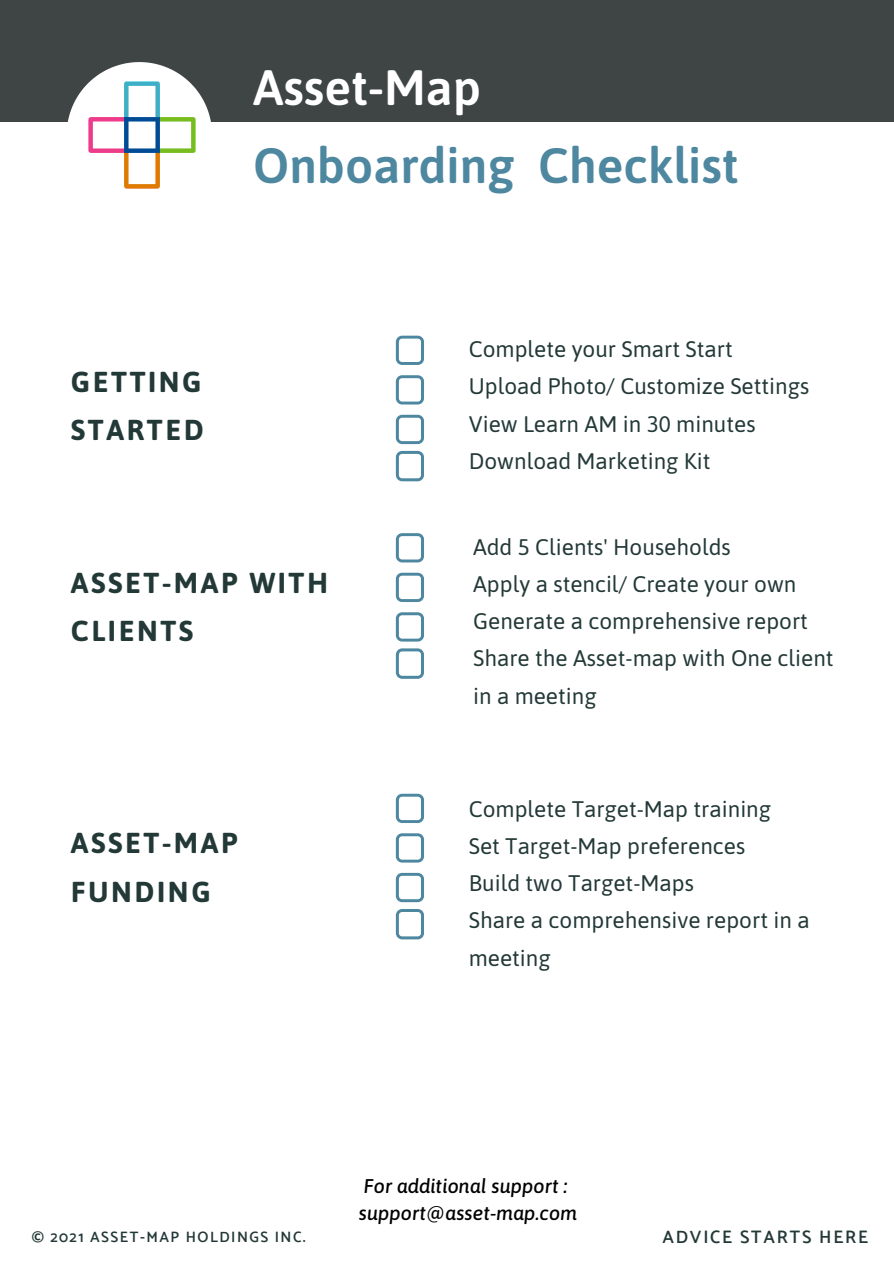
<style>
.page{position:relative;width:894px;height:1264px;background:#fff}
.page>*{position:absolute;margin:0;border:0;box-sizing:border-box;transform-origin:0 0}
.t1{font:600 49.5px "Asap";color:#4e87a0}
.t2{font:600 49.5px "Asap";color:#fff}
.t3{font:700 28.8px/48.4px "Asap";letter-spacing:.09em;color:#233937}
.t4{font:22.5px/37.2px "Asap";color:#233937}
.t5{font:italic 500 19.8px "Asap";color:#000}
.t6{font:600 18px "Catamaran";letter-spacing:.1em;color:#233937}
.t7{font:600 15px "Catamaran";letter-spacing:.1em;color:#233937}
</style>
<div class="page">
<svg style="left:396px;top:336px;width:28px;height:29px"></svg>
<svg style="left:396px;top:375px;width:28px;height:29px"></svg>
<svg style="left:396px;top:415px;width:28px;height:29px"></svg>
<svg style="left:396px;top:451px;width:28px;height:30px"></svg>
<svg style="left:396px;top:793px;width:28px;height:30px"></svg>
<svg style="left:396px;top:833px;width:28px;height:29px"></svg>
<svg style="left:396px;top:872px;width:28px;height:30px"></svg>
<svg style="left:396px;top:909px;width:28px;height:30px"></svg>
<div style="left:0;top:0;width:893px;height:122px;background:#3f4444"></div>
<img style="left:67px;top:62px;width:144px;height:127px">
<svg style="left:396px;top:533px;width:28px;height:29px"></svg>
<svg style="left:396px;top:572px;width:28px;height:30px"></svg>
<svg style="left:396px;top:612px;width:28px;height:29px"></svg>
<svg style="left:396px;top:648px;width:28px;height:30px"></svg>
<p class="t2" style="left:253px;top:59px;width:229px">Asset-Map</p>
<p class="t1" style="left:253px;top:136px;width:487px">Onboarding Checklist</p>
<p class="t3" style="left:71px;top:357px;width:134px">GETTING<br>STARTED</p>
<p class="t4" style="left:468px;top:330px;width:265px">Complete your Smart Start</p>
<p class="t4" style="left:468px;top:368px;width:342px">Upload Photo/ Customize Settings</p>
<p class="t4" style="left:468px;top:405px;width:288px">View Learn AM in 30 minutes</p>
<p class="t4" style="left:468px;top:442px;width:243px">Download Marketing Kit</p>
<p class="t3" style="left:71px;top:558px;width:259px">ASSET-MAP WITH<br>CLIENTS</p>
<p class="t3" style="left:71px;top:818px;width:168px">ASSET-MAP<br>FUNDING</p>
<p class="t4" style="left:473px;top:528px;width:259px">Add 5 Clients' Households</p>
<p class="t4" style="left:473px;top:565px;width:325px">Apply a stencil/ Create your own</p>
<p class="t4" style="left:473px;top:602px;width:336px">Generate a comprehensive report</p>
<p class="t4" style="left:473px;top:639px;width:362px">Share the Asset-map with One client in a meeting</p>
<p class="t4" style="left:468px;top:790px;width:304px">Complete Target-Map training</p>
<p class="t4" style="left:468px;top:827px;width:278px">Set Target-Map preferences</p>
<p class="t4" style="left:468px;top:864px;width:227px">Build two Target-Maps</p>
<p class="t4" style="left:468px;top:901px;width:342px">Share a comprehensive report in a meeting</p>
<p class="t5" style="left:364px;top:1174px;width:205px">For additional support :</p>
<p class="t5" style="left:359px;top:1201px;width:220px">support@asset-map.com</p>
<p class="t7" style="left:32px;top:1228px;width:275px">© 2021 ASSET-MAP HOLDINGS INC.</p>
<p class="t6" style="left:662px;top:1226px;width:207px">ADVICE STARTS HERE</p>
</div>
